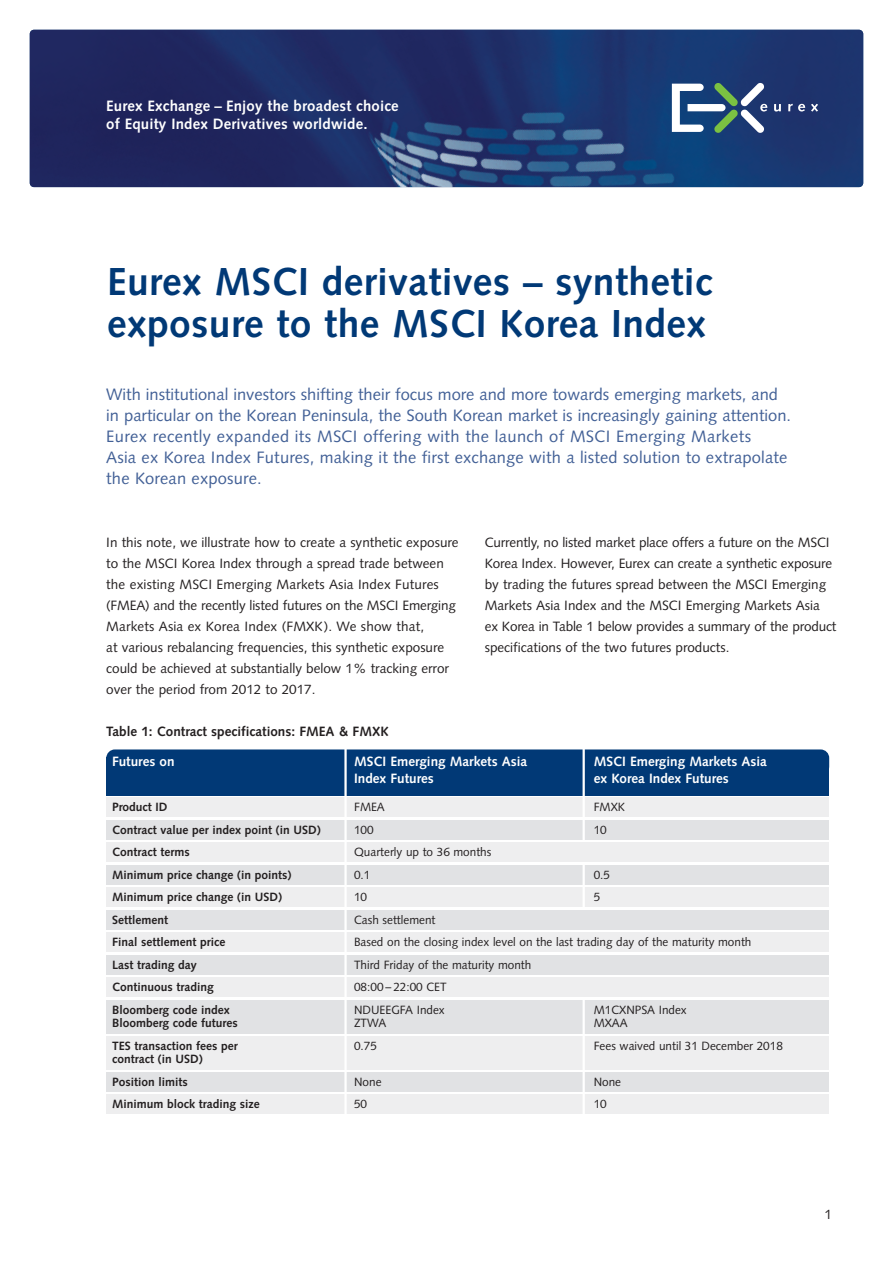
<style>
.page{position:relative;width:893px;height:1263px;background:#fff}
.page>*{position:absolute;margin:0;border:0;box-sizing:border-box;transform-origin:0 0}
.t1{font:700 39px/42px "Syntax";letter-spacing:.01em;color:#013976}
.t2{font:16.5px/21px "Syntax";color:#426096}
.t3{font:700 15px/18px "Syntax";letter-spacing:.01em;color:#fff}
.t4{font:13.5px/21px "Syntax";color:#231f20}
.t5{font:700 13.5px/16.5px "Syntax";color:#fff}
.t6{font:700 13.5px "Syntax";color:#231f20}
.t7{font:700 12px/22.5px "Syntax";color:#231f20}
.t8{font:12px/22.5px "Syntax";color:#231f20}
</style>
<div class="page">
<img style="left:30px;top:30px;width:833px;height:157px;border-radius:4px">
<svg style="left:811px;top:104px;width:7px;height:8px"></svg>
<svg style="left:672px;top:83px;width:95px;height:50px"></svg>
<svg style="left:774px;top:104px;width:7px;height:8px"></svg>
<svg style="left:788px;top:104px;width:17px;height:8px"></svg>
<div style="left:106px;top:749px;width:723px;height:26px;background:#013976;border-radius:9px"></div>
<div style="left:106px;top:758px;width:723px;height:38px;background:#013976"></div>
<div style="left:106px;top:797px;width:723px;height:20px;background:#eeeeef"></div>
<div style="left:106px;top:820px;width:723px;height:19px;background:#e1e2e4"></div>
<div style="left:106px;top:865px;width:723px;height:19px;background:#e1e2e4"></div>
<div style="left:106px;top:887px;width:723px;height:20px;background:#eeeeef"></div>
<div style="left:106px;top:1000px;width:723px;height:33px;background:#e1e2e4"></div>
<div style="left:106px;top:1036px;width:723px;height:33px;background:#eeeeef"></div>
<div style="left:106px;top:1072px;width:723px;height:19px;background:#e1e2e4"></div>
<div style="left:106px;top:1094px;width:723px;height:20px;background:#eeeeef"></div>
<hr style="left:583px;top:747px;width:2px;height:379px;background:#fff">
<div style="left:106px;top:842px;width:723px;height:20px;background:#eeeeef"></div>
<div style="left:106px;top:910px;width:723px;height:19px;background:#e1e2e4"></div>
<div style="left:106px;top:955px;width:723px;height:19px;background:#e1e2e4"></div>
<div style="left:106px;top:977px;width:723px;height:20px;background:#eeeeef"></div>
<div style="left:106px;top:932px;width:723px;height:20px;background:#eeeeef"></div>
<hr style="left:344px;top:747px;width:3px;height:375px;background:#fff">
<p class="t3" style="left:106px;top:98px;width:294px">Eurex Exchange – Enjoy the broadest choice of Equity Index Derivatives worldwide.</p>
<h1 class="t1" style="left:107px;top:264px;width:607px">Eurex MSCI derivatives – synthetic exposure to the MSCI Korea Index</h1>
<p class="t2" style="left:106px;top:385px;width:686px">With institutional investors shifting their focus more and more towards emerging markets, and in particular on the Korean Peninsula, the South Korean market is increasingly gaining attention.<br>Eurex recently expanded its MSCI offering with the launch of MSCI Emerging Markets<br>Asia ex Korea Index Futures, making it the first exchange with a listed solution to extrapolate the Korean exposure.</p>
<p class="t4" style="left:106px;top:533px;width:354px">In this note, we illustrate how to create a synthetic exposure to the MSCI Korea Index through a spread trade between the existing MSCI Emerging Markets Asia Index Futures (FMEA) and the recently listed futures on the MSCI Emerging Markets Asia ex Korea Index (FMXK). We show that,<br>at various rebalancing frequencies, this synthetic exposure could be achieved at substantially below 1% tracking error over the period from 2012 to 2017.</p>
<p class="t4" style="left:485px;top:533px;width:353px">Currently, no listed market place offers a future on the MSCI Korea Index. However, Eurex can create a synthetic exposure by trading the futures spread between the MSCI Emerging Markets Asia Index and the MSCI Emerging Markets Asia ex Korea in Table 1 below provides a summary of the product specifications of the two futures products.</p>
<p class="t6" style="left:106px;top:726px;width:284px">Table 1: Contract specifications: FMEA &amp; FMXK</p>
<p class="t5" style="left:354px;top:755px;width:175px">MSCI Emerging Markets Asia<br>Index Futures</p>
<p class="t8" style="left:354px;top:797px;width:399px">FMEA<br>100<br>Quarterly up to 36 months<br>0.1<br>10<br>Cash settlement<br>Based on the closing index level on the last trading day of the maturity month<br>Third Friday of the maturity month<br>08:00 – 22:00 CET<br>NDUEEGFA Index</p>
<p class="t8" style="left:354px;top:1013px;width:34px">ZTWA<br>0.75</p>
<p class="t8" style="left:354px;top:1071px;width:29px">None<br>50</p>
<p class="t5" style="left:594px;top:755px;width:175px">MSCI Emerging Markets Asia ex Korea Index Futures</p>
<p class="t8" style="left:594px;top:797px;width:33px">FMXK<br>10</p>
<p class="t8" style="left:594px;top:864px;width:18px">0.5<br>5</p>
<p class="t5" style="left:112px;top:755px;width:64px">Futures on</p>
<p class="t7" style="left:112px;top:797px;width:210px">Product ID<br>Contract value per index point (in USD)<br>Contract terms<br>Minimum price change (in points)<br>Minimum price change (in USD)<br>Settlement<br>Final settlement price<br>Last trading day<br>Continuous trading<br>Bloomberg code index</p>
<p class="t7" style="left:112px;top:1013px;width:127px">Bloomberg code futures<br>TES transaction fees per</p>
<p class="t7" style="left:112px;top:1049px;width:149px">contract (in USD)<br>Position limits<br>Minimum block trading size</p>
<p class="t8" style="left:594px;top:1004px;width:95px;line-height:13.5px">M1CXNPSA Index<br>MXAA</p>
<p class="t8" style="left:594px;top:1035px;width:191px">Fees waived until 31 December 2018</p>
<p class="t8" style="left:594px;top:1071px;width:29px">None<br>10</p>
<p class="t4" style="left:824px;top:1205px;width:9px">1</p>
</div>
